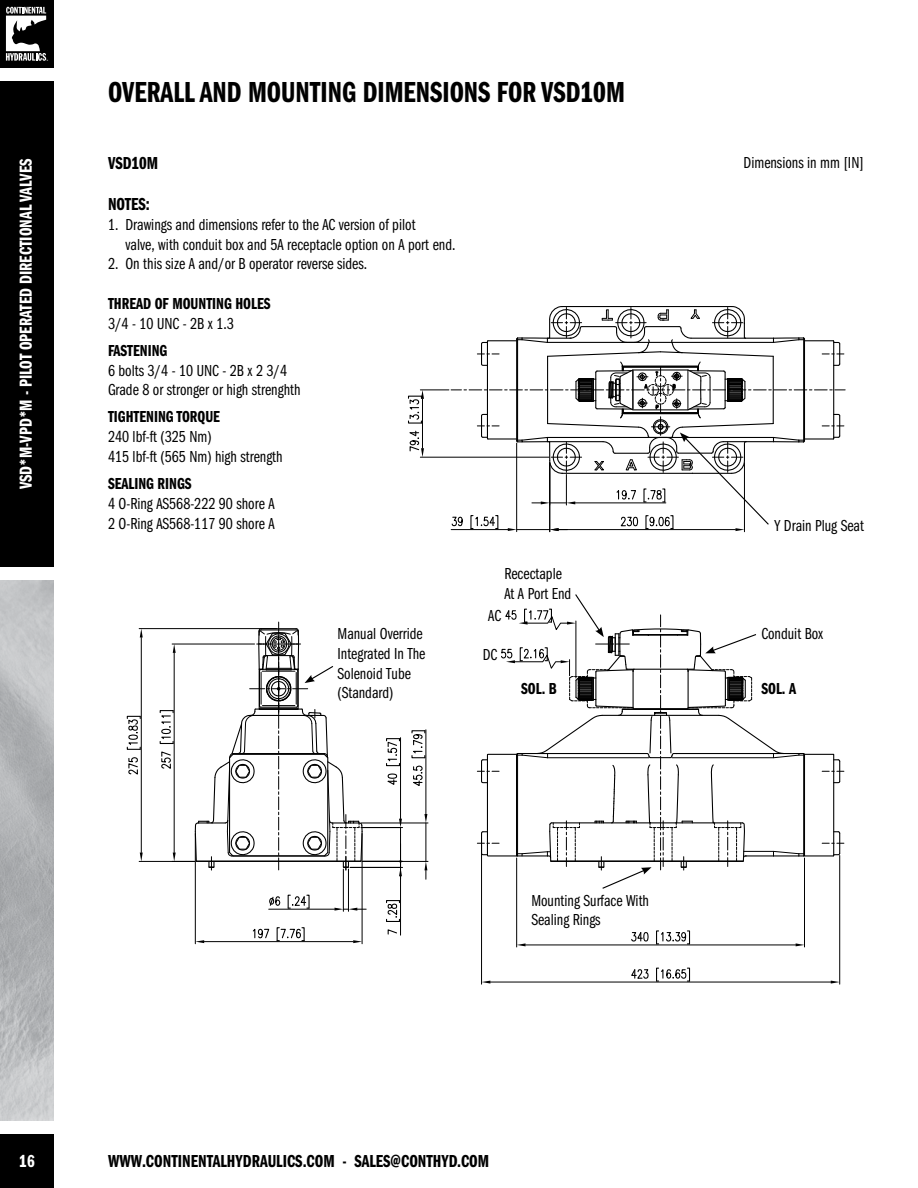
<style>
.page{position:relative;width:918px;height:1188px;background:#fff}
.page>*{position:absolute;margin:0;border:0;box-sizing:border-box;transform-origin:0 0}
.t1{font:30px "ITC Franklin Gothic Std Dm Cp";color:#000}
.t2{font:18px "ITC Franklin Gothic Std Dm Cp";color:#000}
.t3{font:18px "ITC Franklin Gothic Std Dm Cp";color:#fff}
.t4{font:16.5px/19.8px "ITC Franklin Gothic Std Bk Cp";color:#000}
.t5{font:16.5px "ITC Franklin Gothic Std Dm Cp";color:#000}
</style>
<div class="page">
<div style="left:0;top:81px;width:54px;height:486px;background:#000"></div>
<img style="left:0;top:580px;width:54px;height:540px">
<div style="left:0;top:1134px;width:54px;height:54px;background:#000"></div>
<div style="left:0;top:0;width:54px;height:68px;background:#000"></div>
<svg style="left:6px;top:7px;width:42px;height:54px"></svg>
<hr style="left:744px;top:463px;width:1px;height:69px;background:#000">
<hr style="left:549px;top:463px;width:1px;height:69px;background:#000">
<hr style="left:516px;top:443px;width:1px;height:89px;background:#000">
<hr style="left:516px;top:858px;width:1px;height:89px;background:#000">
<hr style="left:804px;top:858px;width:1px;height:89px;background:#000">
<hr style="left:526px;top:945px;width:270px;height:1px;background:#000">
<svg style="left:517px;top:943px;width:9px;height:3px"></svg>
<svg style="left:796px;top:943px;width:8px;height:3px"></svg>
<svg style="left:631px;top:932px;width:18px;height:10px"></svg>
<svg style="left:655px;top:930px;width:36px;height:15px"></svg>
<hr style="left:481px;top:845px;width:1px;height:139px;background:#000">
<hr style="left:839px;top:855px;width:1px;height:129px;background:#000">
<hr style="left:490px;top:982px;width:341px;height:1px;background:#000">
<svg style="left:482px;top:981px;width:8px;height:3px"></svg>
<svg style="left:831px;top:981px;width:9px;height:3px"></svg>
<svg style="left:630px;top:967px;width:61px;height:15px"></svg>
<hr style="left:195px;top:834px;width:1px;height:110px;background:#000">
<hr style="left:362px;top:834px;width:1px;height:110px;background:#000">
<hr style="left:204px;top:941px;width:149px;height:1px;background:#000">
<svg style="left:195px;top:940px;width:9px;height:3px"></svg>
<svg style="left:353px;top:940px;width:9px;height:3px"></svg>
<svg style="left:252px;top:928px;width:18px;height:11px"></svg>
<svg style="left:276px;top:927px;width:29px;height:15px"></svg>
<hr style="left:363px;top:861px;width:65px;height:1px;background:#000">
<hr style="left:361px;top:823px;width:67px;height:1px;background:#000">
<hr style="left:426px;top:730px;width:1px;height:84px;background:#000">
<hr style="left:426px;top:823px;width:1px;height:38px;background:#000">
<svg style="left:424px;top:861px;width:3px;height:18px"></svg>
<svg style="left:424px;top:814px;width:3px;height:9px"></svg>
<svg style="left:413px;top:765px;width:10px;height:21px"></svg>
<svg style="left:411px;top:730px;width:15px;height:29px"></svg>
<hr style="left:348px;top:869px;width:1px;height:42px;background:#000">
<hr style="left:343px;top:869px;width:1px;height:42px;background:#000">
<hr style="left:269px;top:909px;width:65px;height:1px;background:#000">
<svg style="left:334px;top:908px;width:32px;height:3px"></svg>
<svg style="left:269px;top:896px;width:12px;height:10px"></svg>
<svg style="left:287px;top:894px;width:23px;height:15px"></svg>
<hr style="left:139px;top:861px;width:56px;height:1px;background:#000">
<hr style="left:139px;top:628px;width:138px;height:1px;background:#000">
<hr style="left:141px;top:637px;width:1px;height:216px;background:#000">
<svg style="left:140px;top:853px;width:3px;height:8px"></svg>
<svg style="left:140px;top:629px;width:3px;height:8px"></svg>
<svg style="left:128px;top:757px;width:10px;height:18px"></svg>
<svg style="left:126px;top:715px;width:15px;height:35px"></svg>
<hr style="left:361px;top:827px;width:42px;height:1px;background:#000">
<hr style="left:400px;top:738px;width:1px;height:81px;background:#000">
<hr style="left:400px;top:828px;width:1px;height:33px;background:#000">
<svg style="left:399px;top:819px;width:3px;height:8px"></svg>
<svg style="left:387px;top:773px;width:11px;height:12px"></svg>
<svg style="left:386px;top:738px;width:14px;height:29px"></svg>
<hr style="left:350px;top:867px;width:53px;height:1px;background:#000">
<hr style="left:400px;top:876px;width:1px;height:59px;background:#000">
<svg style="left:399px;top:844px;width:3px;height:35px"></svg>
<svg style="left:386px;top:900px;width:14px;height:35px"></svg>
<svg style="left:158px;top:622px;width:205px;height:248px"></svg>
<svg style="left:408px;top:306px;width:437px;height:225px"></svg>
<svg style="left:477px;top:594px;width:367px;height:296px"></svg>
<p class="t3" style="left:16px;top:489px;width:332px;rotate:-90deg">VSD*M-VPD*M - PILOT OPERATED DIRECTIONAL VALVES</p>
<h1 class="t1" style="left:108px;top:75px;width:518px">OVERALL AND MOUNTING DIMENSIONS FOR VSD10M</h1>
<p class="t2" style="left:108px;top:153px;width:52px">VSD10M</p>
<p class="t4" style="left:744px;top:153px;width:122px">Dimensions in mm [IN]</p>
<p class="t2" style="left:108px;top:194px;width:43px">NOTES:</p>
<p class="t4" style="left:126px;top:215px;width:331px;text-indent:-18px">1. Drawings and dimensions refer to the AC version of pilot<br>valve, with conduit box and 5A receptacle option on A port end.</p>
<p class="t4" style="left:108px;top:254px;width:261px">2. On this size A and/or B operator reverse sides.</p>
<p class="t5" style="left:108px;top:294px;width:164px">THREAD OF MOUNTING HOLES</p>
<p class="t4" style="left:108px;top:314px;width:127px">3/4 - 10 UNC - 2B x 1.3</p>
<p class="t5" style="left:108px;top:341px;width:61px">FASTENING</p>
<p class="t4" style="left:108px;top:361px;width:194px">6 bolts 3/4 - 10 UNC - 2B x 2 3/4<br>Grade 8 or stronger or high strenghth</p>
<p class="t5" style="left:108px;top:408px;width:114px">TIGHTENING TORQUE</p>
<p class="t4" style="left:108px;top:427px;width:176px">240 lbf-ft (325 Nm)<br>415 lbf-ft (565 Nm) high strength</p>
<p class="t5" style="left:108px;top:474px;width:85px">SEALING RINGS</p>
<p class="t4" style="left:108px;top:494px;width:168px">4 O-Ring AS568-222 90 shore A<br>2 O-Ring AS568-117 90 shore A</p>
<p class="t4" style="left:338px;top:624px;width:89px">Manual Override<br>Integrated In The<br>Solenoid Tube (Standard)</p>
<p class="t4" style="left:504px;top:564px;width:69px">Recectaple<br>At A Port End</p>
<p class="t4" style="left:488px;top:606px;width:14px">AC</p>
<p class="t4" style="left:483px;top:645px;width:16px">DC</p>
<p class="t4" style="left:774px;top:516px;width:91px">Y Drain Plug Seat</p>
<p class="t4" style="left:761px;top:624px;width:63px">Conduit Box</p>
<p class="t5" style="left:521px;top:680px;width:37px">SOL. B</p>
<p class="t5" style="left:761px;top:680px;width:36px">SOL. A</p>
<p class="t4" style="left:531px;top:890px;width:119px">Mounting Surface With<br>Sealing Rings</p>
<p class="t3" style="left:19px;top:1151px;width:17px">16</p>
<p class="t2" style="left:108px;top:1151px;width:383px">WWW.CONTINENTALHYDRAULICS.COM - SALES@CONTHYD.COM</p>
</div>
